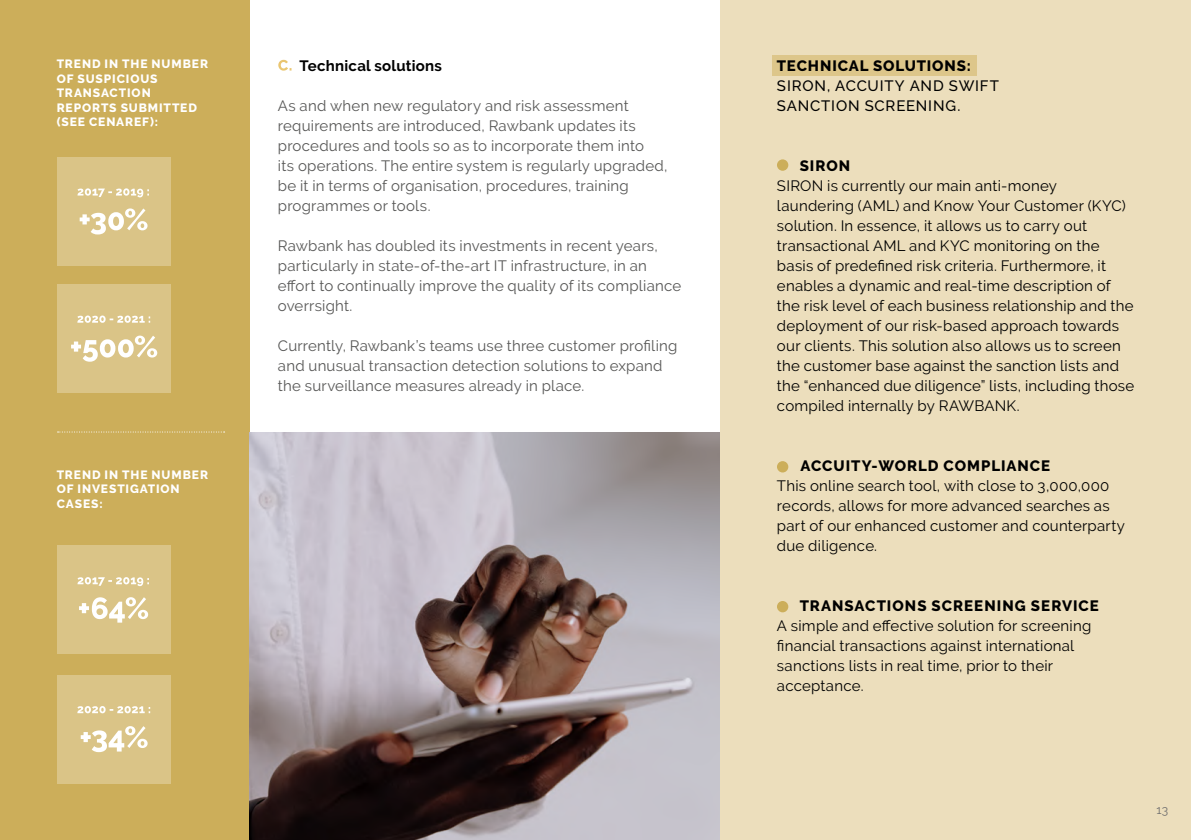
<style>
.page{position:relative;width:1191px;height:840px;background:#fff}
.page>*{position:absolute;margin:0;border:0;box-sizing:border-box;transform-origin:0 0}
.t1{font:15px/20px "Raleway";letter-spacing:.015em;color:#000}
.t2{font:15px/20px "Raleway";letter-spacing:.015em;color:#575756}
.t3{font:800 15px "Raleway";letter-spacing:.06em;color:#000}
.t4{font:500 15px/20px "Raleway";letter-spacing:.055em;color:#000}
.t5{font:700 15px "Raleway";letter-spacing:.015em;color:#000}
.t6{font:800 12px/14.4px "Raleway";letter-spacing:.075em;color:#fff}
.t7{font:12px "Raleway";color:#706f6f}
.s1{font-weight:800;color:#fff}
</style>
<div class="page">
<div style="left:0;top:0;width:249px;height:839px;background:#ccae5a"></div>
<svg style="left:57px;top:157px;width:113px;height:109px;background:#dcc88f"></svg>
<div style="left:57px;top:284px;width:113px;height:109px;background:#dac487"></div>
<div style="left:57px;top:545px;width:113px;height:109px;background:#dac487"></div>
<div style="left:57px;top:674px;width:113px;height:109px;background:#dac487"></div>
<svg style="left:79px;top:597px;width:69px;height:25px"></svg>
<svg style="left:77px;top:577px;width:72px;height:8px"></svg>
<svg style="left:71px;top:335px;width:86px;height:26px"></svg>
<svg style="left:77px;top:315px;width:73px;height:7px"></svg>
<svg style="left:81px;top:726px;width:67px;height:25px"></svg>
<svg style="left:77px;top:706px;width:73px;height:7px"></svg>
<svg style="left:58px;top:431px;width:167px;height:1px"></svg>
<img style="left:249px;top:432px;width:471px;height:407px">
<div style="left:720px;top:0;width:471px;height:839px;background:#ecdebc"></div>
<div style="left:772px;top:55px;width:205px;height:21px;background:#ddc68a"></div>
<div style="left:777px;top:159px;width:11px;height:12px;background:#ccae5a;border-radius:50%"></div>
<div style="left:777px;top:600px;width:11px;height:12px;background:#ccae5a;border-radius:50%"></div>
<div style="left:777px;top:461px;width:11px;height:11px;background:#ccae5a;border-radius:50%"></div>
<p class="t6" style="left:57px;top:57px;width:153px">TREND IN THE NUMBER<br>OF SUSPICIOUS<br>TRANSACTION<br>REPORTS SUBMITTED (SEE CENAREF):</p>
<p class="t6" style="left:57px;top:467px;width:153px">TREND IN THE NUMBER<br>OF INVESTIGATION<br>CASES:</p>
<p class="t5" style="left:278px;top:57px;width:166px"><span class="s1">C.</span> Technical solutions</p>
<p class="t2" style="left:278px;top:95px;width:391px">As and when new regulatory and risk assessment requirements are introduced, Rawbank updates its procedures and tools so as to incorporate them into<br>its operations. The entire system is regularly upgraded, be it in terms of organisation, procedures, training programmes or tools.</p>
<p class="t2" style="left:278px;top:235px;width:405px">Rawbank has doubled its investments in recent years, particularly in state-of-the-art IT infrastructure, in an effort to continually improve the quality of its compliance overrsight.</p>
<p class="t2" style="left:278px;top:335px;width:401px">Currently, Rawbank’s teams use three customer profiling and unusual transaction detection solutions to expand the surveillance measures already in place.</p>
<p class="t3" style="left:777px;top:57px;width:195px">TECHNICAL SOLUTIONS:</p>
<p class="t4" style="left:777px;top:75px;width:224px">SIRON, ACCUITY AND SWIFT<br>SANCTION SCREENING.</p>
<p class="t3" style="left:799px;top:157px;width:52px">SIRON</p>
<p class="t1" style="left:777px;top:175px;width:359px">SIRON is currently our main anti-money laundering (AML) and Know Your Customer (KYC) solution. In essence, it allows us to carry out transactional AML and KYC monitoring on the basis of predefined risk criteria. Furthermore, it enables a dynamic and real-time description of the risk level of each business relationship and the deployment of our risk-based approach towards our clients. This solution also allows us to screen the customer base against the sanction lists and the “enhanced due diligence” lists, including those compiled internally by RAWBANK.</p>
<p class="t3" style="left:799px;top:457px;width:252px">●ACCUITY-WORLD COMPLIANCE</p>
<p class="t1" style="left:777px;top:475px;width:349px">This online search tool, with close to 3,000,000 records, allows for more advanced searches as part of our enhanced customer and counterparty due diligence.</p>
<p class="t3" style="left:799px;top:597px;width:301px">TRANSACTIONS SCREENING SERVICE</p>
<p class="t1" style="left:777px;top:615px;width:316px">A simple and effective solution for screening financial transactions against international sanctions lists in real time, prior to their acceptance.</p>
<p class="t7" style="left:1156px;top:802px;width:13px">13</p>
</div>
